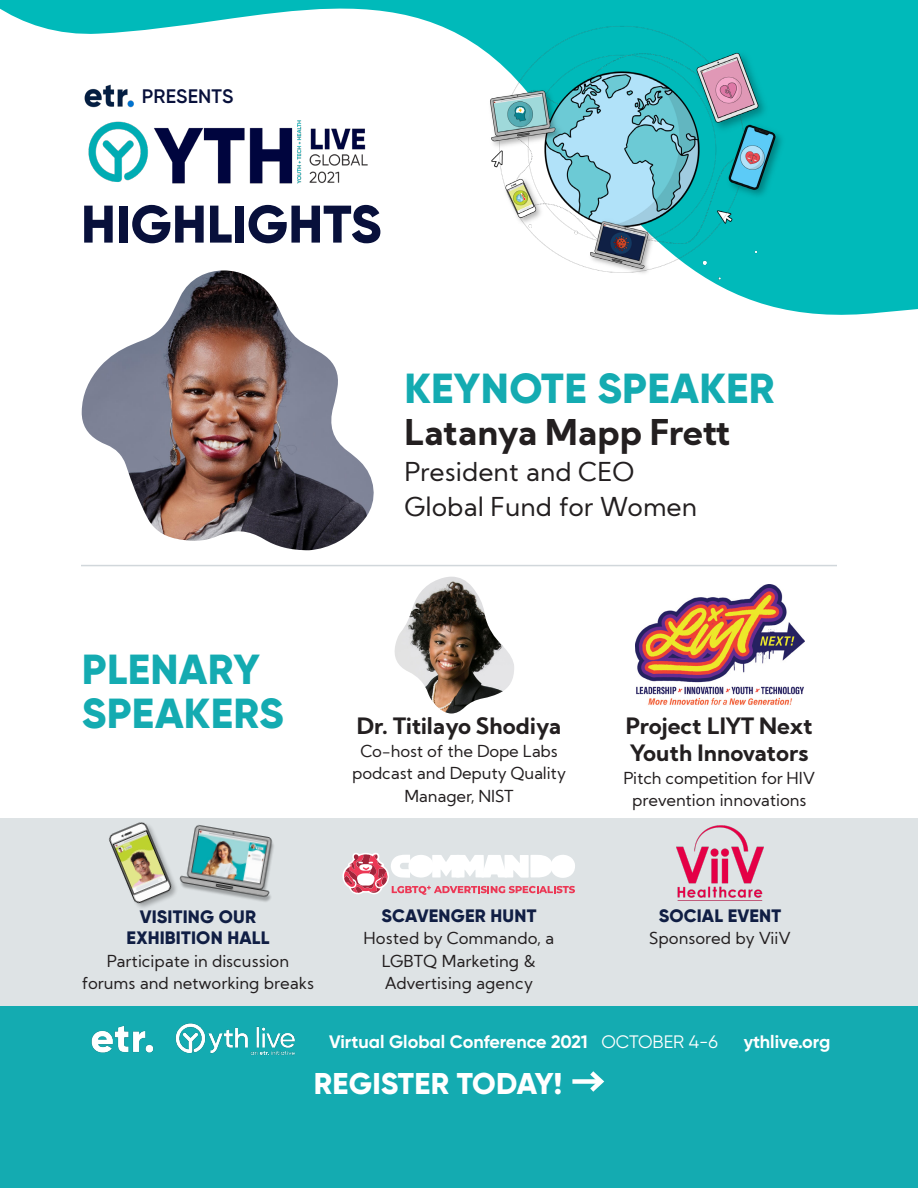
<style>
.page{position:relative;width:918px;height:1188px;background:#fff}
.page>*{position:absolute;margin:0;border:0;box-sizing:border-box;transform-origin:0 0}
._0_-_Title{font:800 52.8px "Gilroy";color:#08103b}
._0_-_Header{font:800 42px/43.5px "Gilroy";letter-spacing:.01em;color:#14abb1}
._0_-_Name{font:700 35.4px "Kumbh Sans";letter-spacing:-.01em;color:#231f20}
.t1{font:800 30px "Gilroy";letter-spacing:.005em;color:#fff}
._0_-_Job_Title_or_Or{font:25.95px/35.4px "Kumbh Sans";color:#231f20}
._0_-_Name-2{font:700 22.5px/27px "Kumbh Sans";color:#231f20}
._0_-_Header-2{font:600 19.5px "Gilroy";letter-spacing:.01em;color:#08103b}
._0_-_Subheader{font:800 18px/21.6px "Gilroy";letter-spacing:.01em;color:#101e44;text-align:center}
.t2{font:700 18px "Gilroy";color:#fff}
._0_-_Job_Title_or_Or-2{font:16.5px/22.5px "Kumbh Sans";color:#231f20;text-align:center}
.s1{font-weight:400}
</style>
<div class="page">
<div style="left:0;top:1006px;width:918px;height:182px;background:#14abb1"></div>
<img style="left:175px;top:1023px;width:120px;height:33px">
<img style="left:91px;top:1025px;width:63px;height:28px">
<svg style="left:0;top:0;width:918px;height:315px"></svg>
<img style="left:81px;top:81px;width:55px;height:28px">
<div style="left:0;top:819px;width:918px;height:187px;background:#dee3e5"></div>
<div style="left:572px;top:1079px;width:29px;height:5px;background:#fff"></div>
<svg style="left:585px;top:1071px;width:20px;height:21px"></svg>
<img style="left:81px;top:116px;width:293px;height:78px">
<img style="left:82px;top:270px;width:292px;height:280px">
<img style="left:454px;top:23px;width:351px;height:263px">
<svg style="left:342px;top:853px;width:233px;height:42px"></svg>
<img style="left:677px;top:825px;width:86px;height:73px">
<img style="left:85px;top:818px;width:84px;height:90px">
<img style="left:169px;top:818px;width:120px;height:84px">
<img style="left:394px;top:577px;width:120px;height:137px">
<img style="left:636px;top:584px;width:168px;height:121px">
<hr style="left:81px;top:565px;width:756px;height:1px;background:#d1d7db">
<p class="_0_-_Header-2" style="left:142px;top:84px;width:93px">PRESENTS</p>
<p class="_0_-_Title" style="left:81px;top:191px;width:302px">HIGHLIGHTS</p>
<p class="_0_-_Header" style="left:405px;top:366px;width:372px">KEYNOTE SPEAKER</p>
<p class="_0_-_Name" style="left:404px;top:410px;width:328px">Latanya Mapp Frett</p>
<p class="_0_-_Job_Title_or_Or" style="left:404px;top:454px;width:294px">President and CEO<br>Global Fund for Women</p>
<p class="_0_-_Header" style="left:82px;top:648px;width:203px">PLENARY<br>SPEAKERS</p>
<p class="_0_-_Name-2" style="left:357px;top:713px;width:206px">Dr. Titilayo Shodiya</p>
<p class="_0_-_Job_Title_or_Or-2" style="left:352px;top:740px;width:215px">Co-host of the Dope Labs podcast and Deputy Quality<br>Manager, NIST</p>
<p class="_0_-_Name-2" style="left:626px;top:713px;width:188px">Project LIYT Next<br>Youth Innovators</p>
<p class="_0_-_Job_Title_or_Or-2" style="left:623px;top:767px;width:193px">Pitch competition for HIV prevention innovations</p>
<p class="_0_-_Subheader" style="left:127px;top:906px;width:144px">VISITING OUR<br>EXHIBITION HALL</p>
<p class="_0_-_Job_Title_or_Or-2" style="left:82px;top:950px;width:234px">Participate in discussion forums and networking breaks</p>
<p class="_0_-_Subheader" style="left:382px;top:905px;width:156px">SCAVENGER HUNT</p>
<p class="_0_-_Job_Title_or_Or-2" style="left:364px;top:927px;width:192px">Hosted by Commando, a<br>LGBTQ Marketing &amp;<br>Advertising agency</p>
<p class="_0_-_Subheader" style="left:659px;top:905px;width:124px">SOCIAL EVENT</p>
<p class="_0_-_Job_Title_or_Or-2" style="left:649px;top:927px;width:143px">Sponsored by ViiV</p>
<p class="t2" style="left:329px;top:1030px;width:390px">Virtual Global Conference 2021 <span class="s1">OCTOBER 4-6</span></p>
<p class="t2" style="left:744px;top:1030px;width:88px">ythlive.org</p>
<h3 class="t1" style="left:314px;top:1064px;width:250px">REGISTER TODAY!</h3>
</div>
